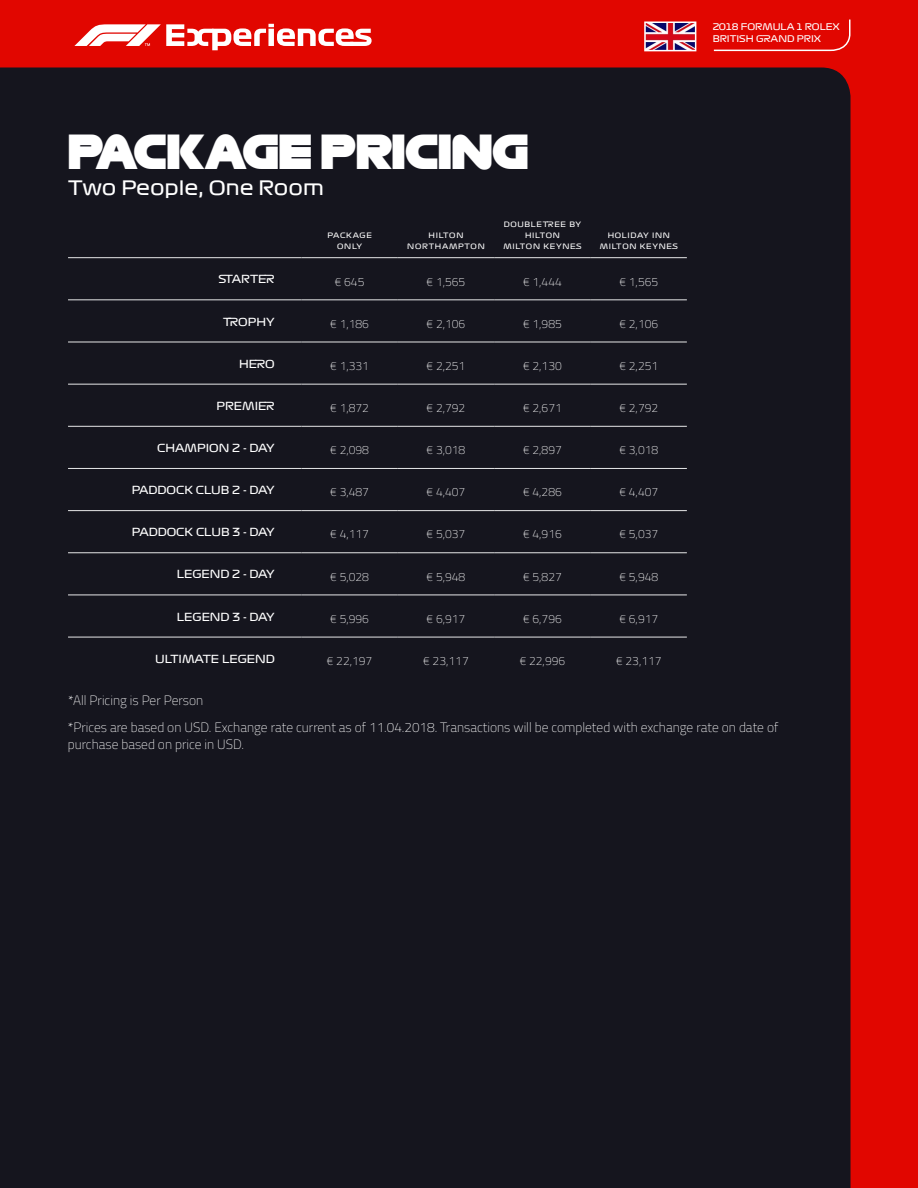
<style>
.page{position:relative;width:918px;height:1188px;background:#e10600}
.page>*{position:absolute;margin:0;border:0;box-sizing:border-box;transform-origin:0 0}
.t1{font:45px "Formula 1 Display Black";color:#fff}
.t2{font:19.5px "Formula 1 Display Regular";color:#fff}
.t3{font:200 13.5px/27.6px "Titillium Web";color:#fff}
.t4{font:200 12px "Titillium Web";color:#fff}
.t5{font:10.95px "Formula 1 Display Regular";color:#fff}
.t6{font:9px/12px "Formula 1 Display Regular";color:#fff}
.t7{font:7.2px/10.9px "Formula 1 Display Regular";letter-spacing:.1em;color:#fff;text-align:center}
</style>
<div class="page">
<div style="left:0;top:68px;width:850px;height:1120px;background:#15151e"></div>
<svg style="left:713px;top:19px;width:138px;height:33px"></svg>
<img style="left:647px;top:25px;width:46px;height:23px">
<div style="left:644px;top:22px;width:52px;height:29px;border:2px solid #fff"></div>
<svg style="left:74px;top:24px;width:298px;height:26px"></svg>
<hr style="left:68px;top:257px;width:233px;height:1px;background:#e6e7e8">
<hr style="left:301px;top:257px;width:97px;height:1px;background:#e6e7e8">
<hr style="left:398px;top:257px;width:96px;height:1px;background:#e6e7e8">
<hr style="left:494px;top:257px;width:97px;height:1px;background:#e6e7e8">
<hr style="left:591px;top:257px;width:96px;height:1px;background:#e6e7e8">
<hr style="left:68px;top:299px;width:233px;height:1px;background:#e6e7e8">
<hr style="left:301px;top:299px;width:97px;height:1px;background:#e6e7e8">
<hr style="left:398px;top:299px;width:96px;height:1px;background:#e6e7e8">
<hr style="left:494px;top:299px;width:97px;height:1px;background:#e6e7e8">
<hr style="left:591px;top:299px;width:96px;height:1px;background:#e6e7e8">
<hr style="left:68px;top:342px;width:233px;height:1px;background:#e6e7e8">
<hr style="left:301px;top:342px;width:97px;height:1px;background:#e6e7e8">
<hr style="left:398px;top:342px;width:96px;height:1px;background:#e6e7e8">
<hr style="left:494px;top:342px;width:97px;height:1px;background:#e6e7e8">
<hr style="left:591px;top:342px;width:96px;height:1px;background:#e6e7e8">
<hr style="left:68px;top:384px;width:233px;height:1px;background:#e6e7e8">
<hr style="left:301px;top:384px;width:97px;height:1px;background:#e6e7e8">
<hr style="left:398px;top:384px;width:96px;height:1px;background:#e6e7e8">
<hr style="left:494px;top:384px;width:97px;height:1px;background:#e6e7e8">
<hr style="left:591px;top:384px;width:96px;height:1px;background:#e6e7e8">
<hr style="left:68px;top:426px;width:233px;height:1px;background:#e6e7e8">
<hr style="left:301px;top:426px;width:97px;height:1px;background:#e6e7e8">
<hr style="left:398px;top:426px;width:96px;height:1px;background:#e6e7e8">
<hr style="left:494px;top:426px;width:97px;height:1px;background:#e6e7e8">
<hr style="left:591px;top:426px;width:96px;height:1px;background:#e6e7e8">
<hr style="left:68px;top:468px;width:233px;height:1px;background:#e6e7e8">
<hr style="left:301px;top:468px;width:97px;height:1px;background:#e6e7e8">
<hr style="left:398px;top:468px;width:96px;height:1px;background:#e6e7e8">
<hr style="left:494px;top:468px;width:97px;height:1px;background:#e6e7e8">
<hr style="left:591px;top:468px;width:96px;height:1px;background:#e6e7e8">
<hr style="left:68px;top:510px;width:233px;height:1px;background:#e6e7e8">
<hr style="left:301px;top:510px;width:97px;height:1px;background:#e6e7e8">
<hr style="left:398px;top:510px;width:96px;height:1px;background:#e6e7e8">
<hr style="left:494px;top:510px;width:97px;height:1px;background:#e6e7e8">
<hr style="left:591px;top:510px;width:96px;height:1px;background:#e6e7e8">
<hr style="left:68px;top:552px;width:233px;height:1px;background:#e6e7e8">
<hr style="left:301px;top:552px;width:97px;height:1px;background:#e6e7e8">
<hr style="left:398px;top:552px;width:96px;height:1px;background:#e6e7e8">
<hr style="left:494px;top:552px;width:97px;height:1px;background:#e6e7e8">
<hr style="left:591px;top:552px;width:96px;height:1px;background:#e6e7e8">
<hr style="left:68px;top:595px;width:233px;height:1px;background:#e6e7e8">
<hr style="left:301px;top:595px;width:97px;height:1px;background:#e6e7e8">
<hr style="left:398px;top:595px;width:96px;height:1px;background:#e6e7e8">
<hr style="left:494px;top:595px;width:97px;height:1px;background:#e6e7e8">
<hr style="left:591px;top:595px;width:96px;height:1px;background:#e6e7e8">
<hr style="left:68px;top:637px;width:233px;height:1px;background:#e6e7e8">
<hr style="left:301px;top:637px;width:97px;height:1px;background:#e6e7e8">
<hr style="left:398px;top:637px;width:96px;height:1px;background:#e6e7e8">
<hr style="left:494px;top:637px;width:97px;height:1px;background:#e6e7e8">
<hr style="left:591px;top:637px;width:96px;height:1px;background:#e6e7e8">
<p class="t6" style="left:713px;top:21px;width:129px">2018 FORMULA 1 ROLEX<br>BRITISH GRAND PRIX</p>
<h1 class="t1" style="left:68px;top:128px;width:462px">PACKAGE PRICING</h1>
<h2 class="t2" style="left:68px;top:175px;width:257px">Two People, One Room</h2>
<p class="t7" style="left:327px;top:229px;width:46px">PACKAGE<br>ONLY</p>
<p class="t7" style="left:407px;top:229px;width:79px">HILTON<br>NORTHAMPTON</p>
<p class="t7" style="left:503px;top:218px;width:79px">DOUBLETREE BY<br>HILTON<br>MILTON KEYNES</p>
<p class="t7" style="left:600px;top:229px;width:79px">HOLIDAY INN<br>MILTON KEYNES</p>
<p class="t5" style="left:219px;top:272px;width:58px">STARTER</p>
<p class="t4" style="left:335px;top:273px;width:31px">€ 645</p>
<p class="t4" style="left:427px;top:273px;width:40px">€ 1,565</p>
<p class="t4" style="left:523px;top:273px;width:40px">€ 1,444</p>
<p class="t4" style="left:619px;top:273px;width:40px">€ 1,565</p>
<p class="t5" style="left:223px;top:314px;width:53px">TROPHY</p>
<p class="t4" style="left:330px;top:315px;width:40px">€ 1,186</p>
<p class="t4" style="left:427px;top:315px;width:40px">€ 2,106</p>
<p class="t4" style="left:523px;top:315px;width:40px">€ 1,985</p>
<p class="t4" style="left:619px;top:315px;width:40px">€ 2,106</p>
<p class="t5" style="left:239px;top:357px;width:37px">HERO</p>
<p class="t4" style="left:330px;top:357px;width:40px">€ 1,331</p>
<p class="t4" style="left:427px;top:357px;width:40px">€ 2,251</p>
<p class="t4" style="left:523px;top:357px;width:40px">€ 2,130</p>
<p class="t4" style="left:619px;top:357px;width:40px">€ 2,251</p>
<p class="t5" style="left:216px;top:399px;width:60px">PREMIER</p>
<p class="t4" style="left:330px;top:399px;width:40px">€ 1,872</p>
<p class="t4" style="left:427px;top:399px;width:40px">€ 2,792</p>
<p class="t4" style="left:523px;top:399px;width:40px">€ 2,671</p>
<p class="t4" style="left:619px;top:399px;width:40px">€ 2,792</p>
<p class="t5" style="left:157px;top:441px;width:119px">CHAMPION 2 - DAY</p>
<p class="t4" style="left:330px;top:441px;width:40px">€ 2,098</p>
<p class="t4" style="left:427px;top:441px;width:40px">€ 3,018</p>
<p class="t4" style="left:523px;top:441px;width:40px">€ 2,897</p>
<p class="t4" style="left:619px;top:441px;width:40px">€ 3,018</p>
<p class="t5" style="left:132px;top:483px;width:145px">PADDOCK CLUB 2 - DAY</p>
<p class="t4" style="left:330px;top:484px;width:40px">€ 3,487</p>
<p class="t4" style="left:427px;top:484px;width:40px">€ 4,407</p>
<p class="t4" style="left:523px;top:484px;width:40px">€ 4,286</p>
<p class="t4" style="left:619px;top:484px;width:40px">€ 4,407</p>
<p class="t5" style="left:132px;top:525px;width:144px">PADDOCK CLUB 3 - DAY</p>
<p class="t4" style="left:330px;top:526px;width:40px">€ 4,117</p>
<p class="t4" style="left:427px;top:526px;width:40px">€ 5,037</p>
<p class="t4" style="left:523px;top:526px;width:40px">€ 4,916</p>
<p class="t4" style="left:619px;top:526px;width:40px">€ 5,037</p>
<p class="t5" style="left:177px;top:567px;width:100px">LEGEND 2 - DAY</p>
<p class="t4" style="left:330px;top:568px;width:40px">€ 5,028</p>
<p class="t4" style="left:427px;top:568px;width:40px">€ 5,948</p>
<p class="t4" style="left:523px;top:568px;width:40px">€ 5,827</p>
<p class="t4" style="left:619px;top:568px;width:40px">€ 5,948</p>
<p class="t5" style="left:177px;top:610px;width:99px">LEGEND 3 - DAY</p>
<p class="t4" style="left:330px;top:610px;width:40px">€ 5,996</p>
<p class="t4" style="left:427px;top:610px;width:40px">€ 6,917</p>
<p class="t4" style="left:523px;top:610px;width:40px">€ 6,796</p>
<p class="t4" style="left:619px;top:610px;width:40px">€ 6,917</p>
<p class="t5" style="left:155px;top:652px;width:121px">ULTIMATE LEGEND</p>
<p class="t4" style="left:327px;top:652px;width:47px">€ 22,197</p>
<p class="t4" style="left:423px;top:652px;width:47px">€ 23,117</p>
<p class="t4" style="left:520px;top:652px;width:47px">€ 22,996</p>
<p class="t4" style="left:616px;top:652px;width:47px">€ 23,117</p>
<p class="t3" style="left:68px;top:686px;width:712px">*All Pricing is Per Person<br>*Prices are based on USD. Exchange rate current as of 11.04.2018. Transactions will be completed with exchange rate on date of</p>
<p class="t3" style="left:68px;top:729px;width:178px">purchase based on price in USD.</p>
</div>
